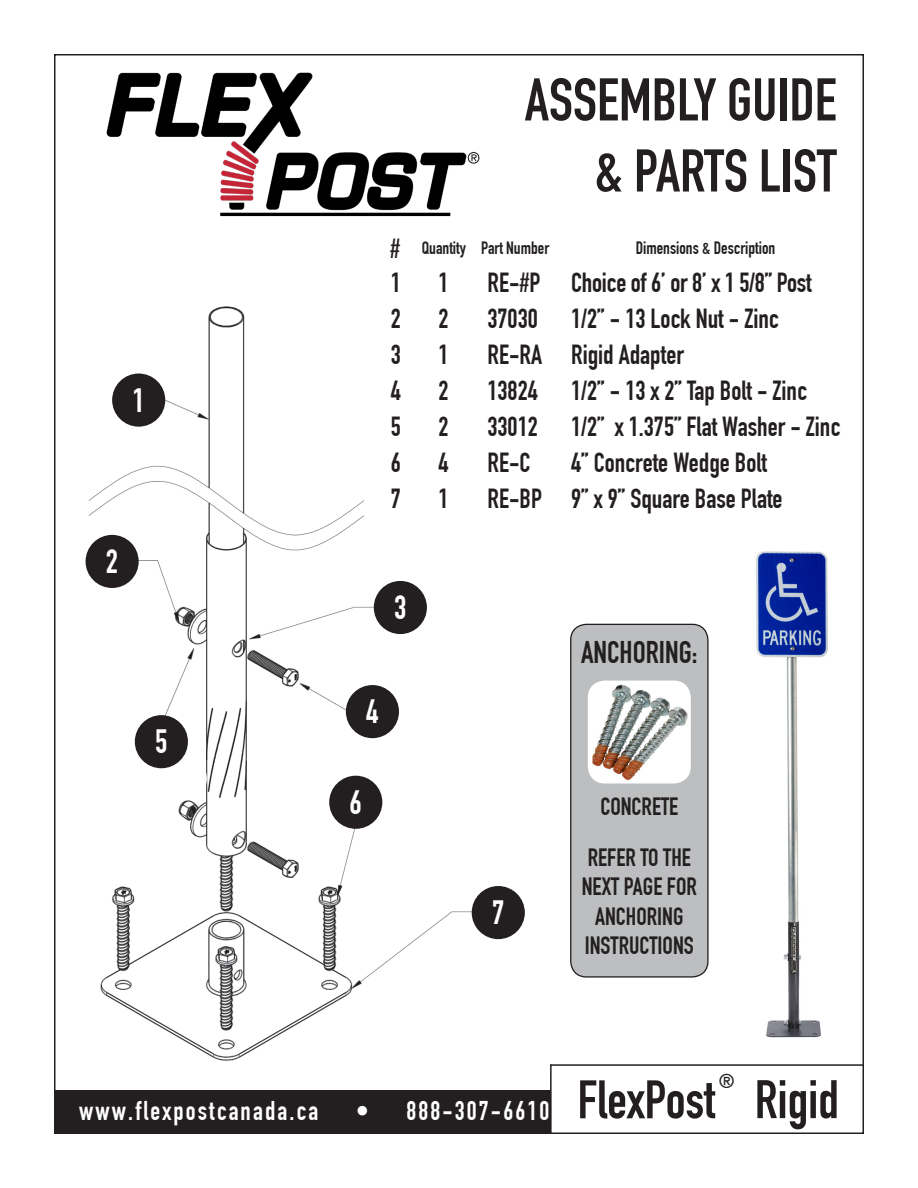
<style>
.page{position:relative;width:918px;height:1188px;background:#fff}
.page>*{position:absolute;margin:0;border:0;box-sizing:border-box;transform-origin:0 0}
.t1{font:700 59.25px "DIN Condensed";color:#231f20}
.t2{font:700 53.25px "DIN Condensed";color:#231f20}
.t3{font:700 33px "DIN Condensed";color:#fff}
.t4{font:700 30.75px "DIN Condensed";color:#231f20}
.t5{font:700 27px/36px "DIN Condensed";color:#231f20}
.t6{font:700 26.55px "DIN Condensed";letter-spacing:.08em;color:#fff}
.t7{font:700 24.45px/29.4px "DIN Condensed";color:#231f20;text-align:center}
.t8{font:700 19.8px "DIN Condensed";color:#231f20}
.t9{font:700 17.55px "DIN Condensed";color:#231f20}
</style>
<div class="page">
<img style="left:85px;top:306px;width:440px;height:755px">
<hr style="left:550px;top:1064px;width:314px;height:2px;background:#231f20">
<hr style="left:550px;top:1064px;width:2px;height:70px;background:#231f20">
<div style="left:54px;top:1091px;width:496px;height:43px;background:#231f20"></div>
<div style="left:571px;top:624px;width:137px;height:353px;background:#bcbec0;border-radius:16px"></div>
<div style="left:570px;top:624px;width:139px;height:354px;border:1px solid #231f20;border-radius:16px"></div>
<img style="left:106px;top:72px;width:374px;height:145px">
<div style="left:112px;top:374px;width:53px;height:53px;background:#231f20;border-radius:50%"></div>
<div style="left:86px;top:535px;width:53px;height:53px;background:#231f20;border-radius:50%"></div>
<div style="left:374px;top:581px;width:53px;height:53px;background:#231f20;border-radius:50%"></div>
<div style="left:346px;top:685px;width:53px;height:53px;background:#231f20;border-radius:50%"></div>
<div style="left:135px;top:715px;width:53px;height:53px;background:#231f20;border-radius:50%"></div>
<div style="left:329px;top:776px;width:53px;height:53px;background:#231f20;border-radius:50%"></div>
<div style="left:472px;top:886px;width:53px;height:53px;background:#231f20;border-radius:50%"></div>
<img style="left:756px;top:551px;width:72px;height:487px">
<img style="left:588px;top:681px;width:103px;height:103px">
<p class="t1" style="left:525px;top:65px;width:313px">ASSEMBLY GUIDE</p>
<p class="t1" style="left:595px;top:136px;width:244px">&amp; PARTS LIST</p>
<p class="t3" style="left:133px;top:381px;width:14px">1</p>
<p class="t3" style="left:106px;top:542px;width:14px">2</p>
<p class="t3" style="left:155px;top:723px;width:14px">5</p>
<p class="t5" style="left:390px;top:230px;width:12px">#</p>
<p class="t9" style="left:422px;top:238px;width:46px">Quantity</p>
<p class="t9" style="left:481px;top:238px;width:70px">Part Number</p>
<p class="t9" style="left:636px;top:238px;width:141px">Dimensions &amp; Description</p>
<p class="t5" style="left:391px;top:265px;width:12px">1</p>
<p class="t5" style="left:391px;top:301px;width:12px">2</p>
<p class="t5" style="left:391px;top:337px;width:12px">3</p>
<p class="t5" style="left:391px;top:373px;width:12px">4</p>
<p class="t5" style="left:391px;top:409px;width:12px">5</p>
<p class="t5" style="left:391px;top:445px;width:12px">6</p>
<p class="t5" style="left:391px;top:481px;width:12px">7</p>
<p class="t5" style="left:438px;top:265px;width:12px">1</p>
<p class="t5" style="left:438px;top:301px;width:12px">2</p>
<p class="t5" style="left:438px;top:337px;width:12px">1</p>
<p class="t5" style="left:438px;top:373px;width:12px">2</p>
<p class="t5" style="left:438px;top:409px;width:12px">2</p>
<p class="t5" style="left:438px;top:445px;width:12px">4</p>
<p class="t5" style="left:438px;top:481px;width:12px">1</p>
<p class="t5" style="left:488px;top:265px;width:55px">RE-#P</p>
<p class="t5" style="left:488px;top:301px;width:56px">37030<br>RE-RA</p>
<p class="t5" style="left:488px;top:373px;width:52px">13824</p>
<p class="t5" style="left:488px;top:409px;width:52px">33012</p>
<p class="t5" style="left:488px;top:445px;width:45px">RE-C</p>
<p class="t5" style="left:488px;top:481px;width:56px">RE-BP</p>
<p class="t5" style="left:571px;top:265px;width:242px">Choice of 6’ or 8’ x 1 5/8” Post</p>
<p class="t5" style="left:571px;top:301px;width:209px">1/2” - 13 Lock Nut - Zinc</p>
<p class="t5" style="left:571px;top:337px;width:114px">Rigid Adapter</p>
<p class="t5" style="left:571px;top:373px;width:237px">1/2” - 13 x 2” Tap Bolt - Zinc</p>
<p class="t5" style="left:571px;top:409px;width:271px">1/2” x 1.375” Flat Washer - Zinc</p>
<p class="t5" style="left:571px;top:445px;width:197px">4” Concrete Wedge Bolt</p>
<p class="t5" style="left:571px;top:481px;width:213px">9” x 9” Square Base Plate</p>
<p class="t3" style="left:394px;top:588px;width:14px">3</p>
<p class="t3" style="left:366px;top:692px;width:14px">4</p>
<p class="t3" style="left:350px;top:783px;width:14px">6</p>
<p class="t3" style="left:492px;top:893px;width:14px">7</p>
<p class="t4" style="left:581px;top:634px;width:118px">ANCHORING:</p>
<p class="t7" style="left:600px;top:792px;width:79px">CONCRETE</p>
<p class="t7" style="left:582px;top:843px;width:117px">REFER TO THE<br>NEXT PAGE FOR<br>ANCHORING<br>INSTRUCTIONS</p>
<p class="t6" style="left:79px;top:1095px;width:241px">www.flexpostcanada.ca</p>
<p class="t6" style="left:356px;top:1095px;width:195px">• 888-307-6610</p>
<p class="t2" style="left:578px;top:1068px;width:139px">FlexPost</p>
<p class="t8" style="left:719px;top:1069px;width:17px">®</p>
<p class="t2" style="left:755px;top:1068px;width:86px">Rigid</p>
</div>
